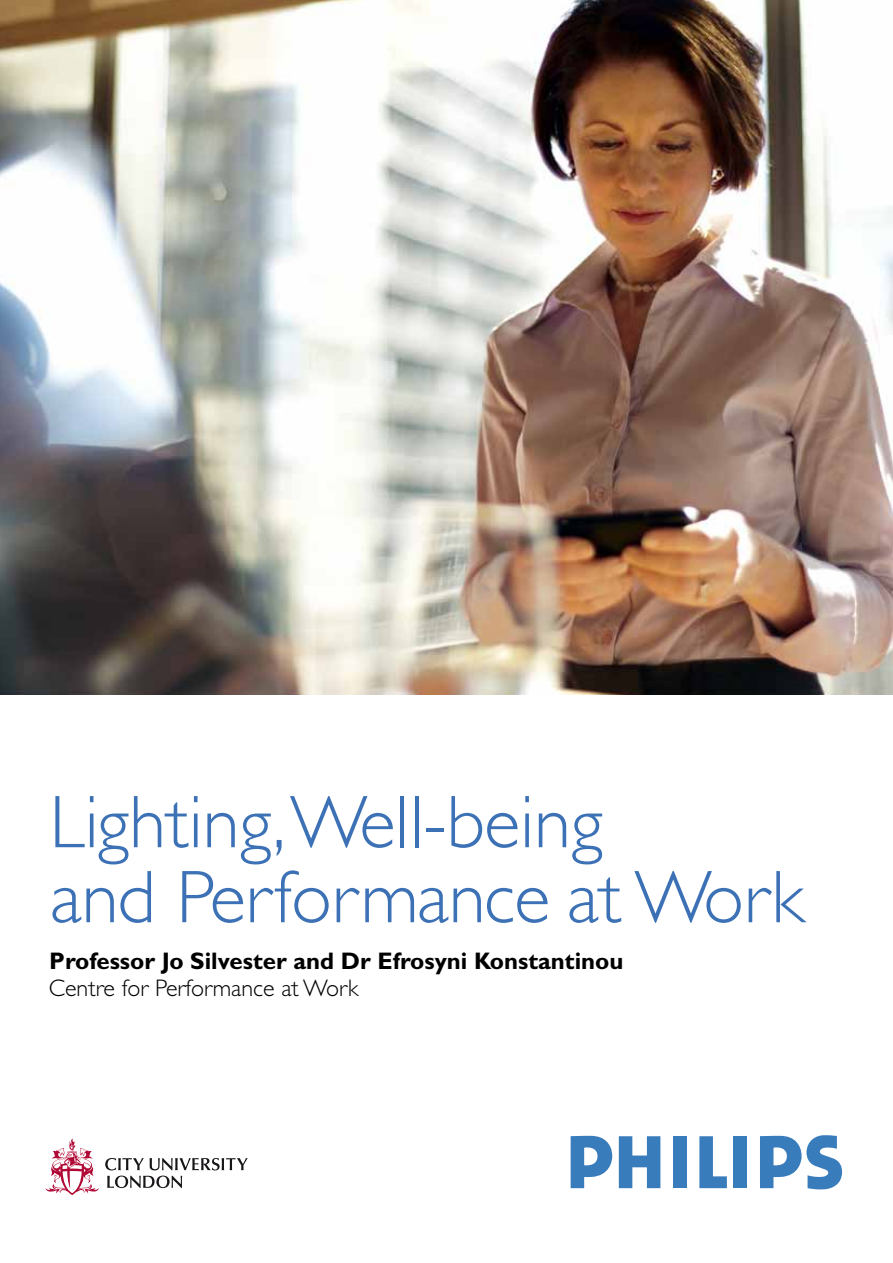
<style>
.page{position:relative;width:893px;height:1263px;background:#fff}
.page>*{position:absolute;margin:0;border:0;box-sizing:border-box;transform-origin:0 0}
.t1{font:300 75px/75px "Gill Sans";color:#3c71b6}
.t2{font:700 24px "Gill Sans";color:#000}
.t3{font:300 24px "Gill Sans";color:#000}
</style>
<div class="page">
<img style="left:0;top:0;width:893px;height:695px">
<svg style="left:105px;top:1158px;width:143px;height:30px"></svg>
<svg style="left:46px;top:1138px;width:53px;height:57px"></svg>
<svg style="left:760px;top:1135px;width:82px;height:55px"></svg>
<svg style="left:619px;top:1136px;width:41px;height:52px"></svg>
<div style="left:673px;top:1136px;width:14px;height:52px;background:#387cbc"></div>
<div style="left:734px;top:1136px;width:13px;height:52px;background:#387cbc"></div>
<svg style="left:699px;top:1136px;width:28px;height:52px"></svg>
<svg style="left:571px;top:1136px;width:41px;height:52px"></svg>
<h1 class="t1" style="left:49px;top:785px;width:756px">Lighting,Well-being<br>and Performance at Work</h1>
<p class="t2" style="left:49px;top:947px;width:576px">Professor Jo Silvester and Dr Efrosyni Konstantinou</p>
<p class="t3" style="left:49px;top:974px;width:311px">Centre for Performance at Work</p>
</div>
